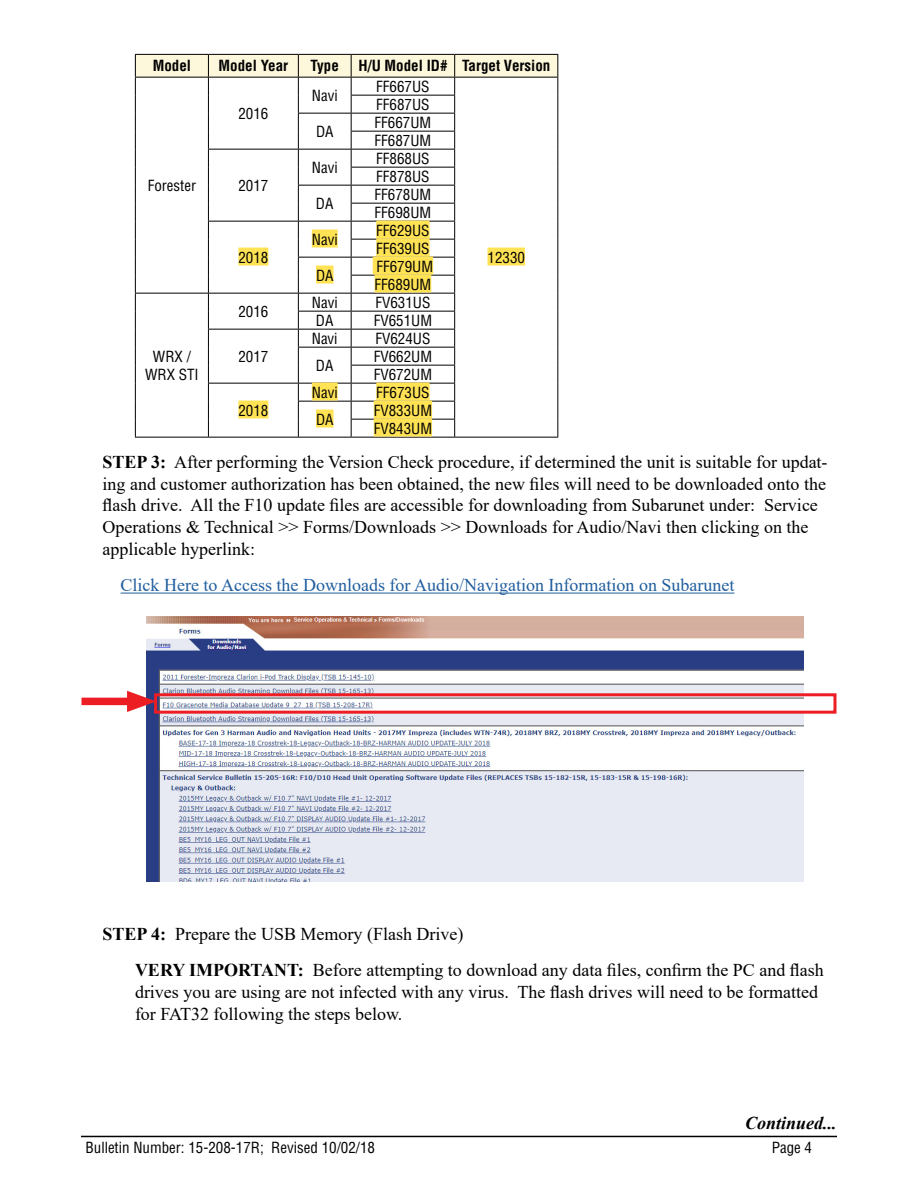
<style>
.page{position:relative;width:918px;height:1188px;background:#fff}
.page>*{position:absolute;margin:0;border:0;box-sizing:border-box;transform-origin:0 0}
.t1{font:18px/21.6px "Times New Roman";color:#000}
.t2{font:18px "Times New Roman";color:#215e9e}
.t3{font:italic 700 18px "Times New Roman";color:#000}
.t4{font:condensed 15px/18px "Helvetica LT Std";color:#000}
.t5{font:700 condensed 15px "Helvetica LT Std";color:#000}
.s1{font-weight:700}
</style>
<div class="page">
<hr style="left:81px;top:1136px;width:756px;height:1px;background:#000">
<hr style="left:121px;top:593px;width:613px;height:1px;background:#215e9e">
<hr style="left:208px;top:437px;width:90px;height:1px;background:#000">
<hr style="left:298px;top:437px;width:53px;height:1px;background:#000">
<hr style="left:135px;top:437px;width:73px;height:1px;background:#000">
<hr style="left:351px;top:437px;width:104px;height:1px;background:#000">
<hr style="left:455px;top:437px;width:103px;height:1px;background:#000">
<svg style="left:135px;top:54px;width:423px;height:383px"></svg>
<div style="left:488px;top:248px;width:37px;height:18px;background:#ffe355"></div>
<div style="left:238px;top:248px;width:30px;height:18px;background:#ffe355"></div>
<div style="left:312px;top:230px;width:26px;height:18px;background:#ffe355"></div>
<div style="left:376px;top:221px;width:54px;height:18px;background:#ffe355"></div>
<div style="left:376px;top:239px;width:54px;height:18px;background:#ffe355"></div>
<div style="left:316px;top:266px;width:18px;height:18px;background:#ffe355"></div>
<div style="left:373px;top:257px;width:60px;height:18px;background:#ffe355"></div>
<div style="left:375px;top:275px;width:56px;height:18px;background:#ffe355"></div>
<div style="left:238px;top:401px;width:30px;height:18px;background:#ffe355"></div>
<div style="left:312px;top:383px;width:26px;height:18px;background:#ffe355"></div>
<div style="left:376px;top:383px;width:54px;height:18px;background:#ffe355"></div>
<div style="left:316px;top:410px;width:18px;height:18px;background:#ffe355"></div>
<div style="left:374px;top:401px;width:58px;height:18px;background:#ffe355"></div>
<div style="left:374px;top:419px;width:58px;height:18px;background:#ffe355"></div>
<img style="left:146px;top:616px;width:657px;height:266px">
<div style="left:82px;top:698px;width:57px;height:7px;background:#ed1d24"></div>
<svg style="left:127px;top:691px;width:29px;height:21px"></svg>
<div style="left:154px;top:693px;width:682px;height:21px;border:3px solid #ed1d24"></div>
<p class="t5" style="left:153px;top:56px;width:40px">Model</p>
<p class="t5" style="left:219px;top:56px;width:71px">Model Year</p>
<p class="t5" style="left:311px;top:56px;width:30px">Type</p>
<p class="t5" style="left:358px;top:56px;width:194px">H/U Model ID# Target Version</p>
<p class="t4" style="left:148px;top:176px;width:50px">Forester</p>
<p class="t4" style="left:145px;top:347px;width:55px;text-align:center">WRX /<br>WRX STI</p>
<p class="t4" style="left:238px;top:104px;width:31px">2016</p>
<p class="t4" style="left:238px;top:176px;width:31px">2017</p>
<p class="t4" style="left:238px;top:248px;width:31px">2018</p>
<p class="t4" style="left:238px;top:302px;width:31px">2016</p>
<p class="t4" style="left:238px;top:347px;width:31px">2017</p>
<p class="t4" style="left:312px;top:86px;width:27px">Navi</p>
<p class="t4" style="left:376px;top:77px;width:55px">FF667US</p>
<p class="t4" style="left:376px;top:95px;width:55px">FF687US</p>
<p class="t4" style="left:316px;top:122px;width:19px">DA</p>
<p class="t4" style="left:375px;top:113px;width:58px">FF667UM<br>FF687UM</p>
<p class="t4" style="left:312px;top:158px;width:27px">Navi</p>
<p class="t4" style="left:376px;top:149px;width:55px">FF868US<br>FF878US</p>
<p class="t4" style="left:316px;top:194px;width:19px">DA</p>
<p class="t4" style="left:375px;top:185px;width:58px">FF678UM<br>FF698UM</p>
<p class="t4" style="left:312px;top:230px;width:27px">Navi</p>
<p class="t4" style="left:376px;top:221px;width:55px">FF629US<br>FF639US</p>
<p class="t4" style="left:316px;top:266px;width:19px">DA</p>
<p class="t4" style="left:375px;top:257px;width:60px">FF679UM<br>FF689UM</p>
<p class="t4" style="left:312px;top:293px;width:27px">Navi</p>
<p class="t4" style="left:375px;top:293px;width:57px">FV631US</p>
<p class="t4" style="left:316px;top:311px;width:19px">DA</p>
<p class="t4" style="left:374px;top:311px;width:60px">FV651UM</p>
<p class="t4" style="left:312px;top:329px;width:27px">Navi</p>
<p class="t4" style="left:375px;top:329px;width:57px">FV624US</p>
<p class="t4" style="left:316px;top:356px;width:19px">DA</p>
<p class="t4" style="left:374px;top:347px;width:60px">FV662UM<br>FV672UM</p>
<p class="t4" style="left:488px;top:248px;width:39px">12330</p>
<p class="t4" style="left:312px;top:383px;width:27px">Navi</p>
<p class="t4" style="left:376px;top:383px;width:55px">FF673US</p>
<p class="t4" style="left:316px;top:410px;width:19px">DA</p>
<p class="t4" style="left:374px;top:401px;width:60px">FV833UM<br>FV843UM</p>
<p class="t1" style="left:103px;top:451px;width:726px"><span class="s1">STEP 3:</span> After performing the Version Check procedure, if determined the unit is suitable for updat&shy;ing and customer authorization has been obtained, the new files will need to be downloaded onto the flash drive. All the F10 update files are accessible for downloading from Subarunet under: Service Operations &amp; Technical &gt;&gt; Forms/Downloads &gt;&gt; Downloads for Audio/Navi then clicking on the applicable hyperlink:</p>
<p class="t2" style="left:121px;top:572px;width:615px">Click Here to Access the Downloads for Audio/Navigation Information on Subarunet</p>
<p class="t4" style="left:238px;top:401px;width:31px">2018</p>
<p class="t1" style="left:135px;top:915px;width:690px;line-height:36.6px;text-indent:-32px"><span class="s1">STEP 4:</span> Prepare the USB Memory (Flash Drive)<br><span class="s1">VERY IMPORTANT:</span> Before attempting to download any data files, confirm the PC and flash</p>
<p class="t1" style="left:135px;top:981px;width:685px">drives you are using are not infected with any virus. The flash drives will need to be formatted for FAT32 following the steps below.</p>
<p class="t3" style="left:745px;top:1111px;width:93px">Continued...</p>
<p class="t4" style="left:86px;top:1138px;width:291px">Bulletin Number: 15-208-17R; Revised 10/02/18</p>
<p class="t4" style="left:772px;top:1138px;width:42px">Page 4</p>
</div>
